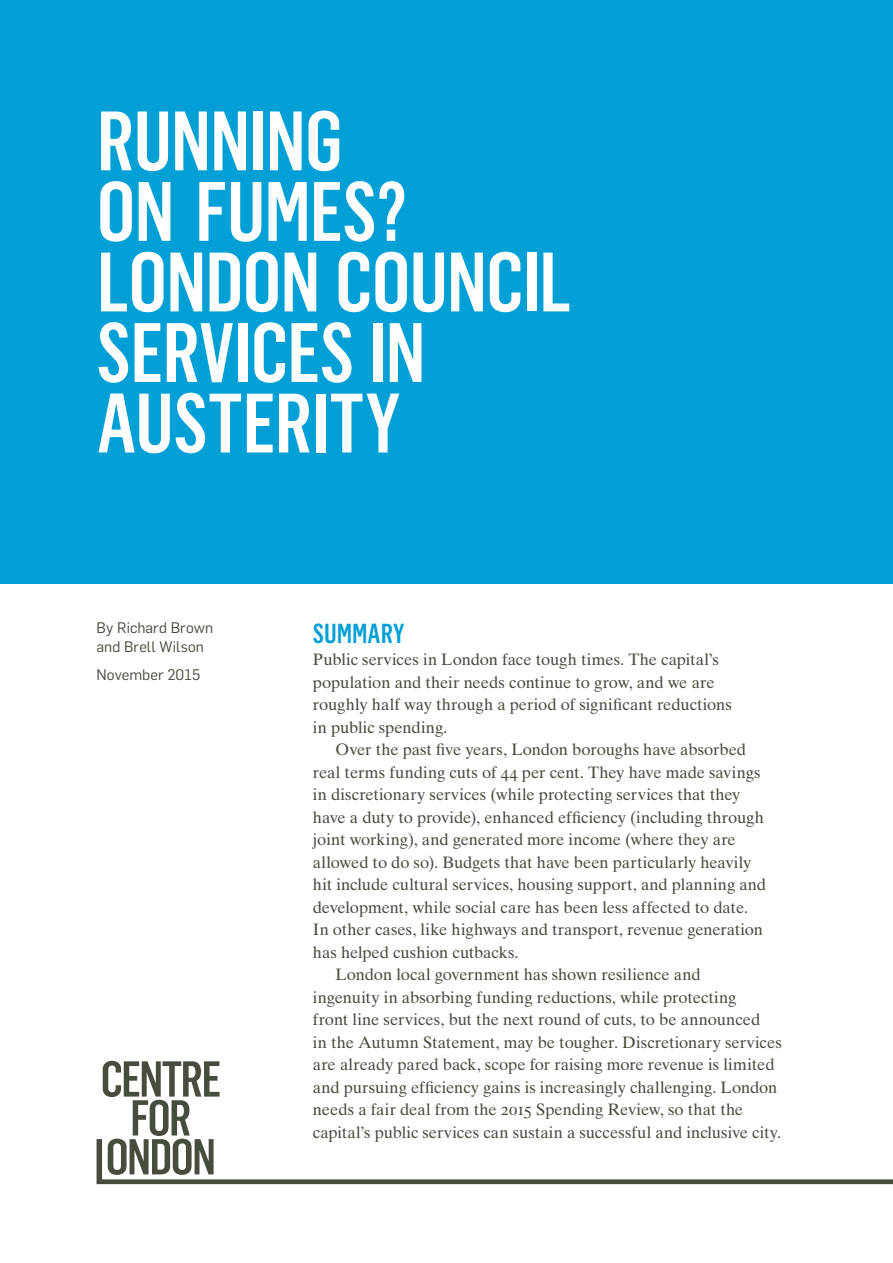
<style>
.page{position:relative;width:893px;height:1263px;background:#fff}
.page>*{position:absolute;margin:0;border:0;box-sizing:border-box;transform-origin:0 0}
.t1{font:500 condensed 82.5px/70.5px "Flama";letter-spacing:-.015em;color:#fff}
.t2{font:500 condensed 27px "Flama";letter-spacing:-.005em;color:#00a0d7}
.t3{font:16.5px/22.5px "Times Ten LT Std";letter-spacing:-.005em;color:#464c3e}
.t4{font:15px/19.5px "Flama";letter-spacing:.005em;color:#464c3e}
</style>
<div class="page">
<div style="left:0;top:0;width:893px;height:584px;background:#00a0d7"></div>
<svg style="left:97px;top:1061px;width:796px;height:123px"></svg>
<h1 class="t1" style="left:97px;top:104px;width:476px">RUNNING<br>ON FUMES?<br>LONDON COUNCIL<br>SERVICES IN<br>AUSTERITY</h1>
<p class="t4" style="left:97px;top:618px;width:118px">By Richard Brown and Brell Wilson</p>
<p class="t4" style="left:97px;top:665px;width:105px">November 2015</p>
<h2 class="t2" style="left:313px;top:618px;width:93px">SUMMARY</h2>
<p class="t3" style="left:313px;top:648px;width:421px">Public services in London face tough times. The capital’s population and their needs continue to grow, and we are roughly half way through a period of significant reductions in public spending.</p>
<p class="t3" style="left:335px;top:738px;width:412px">Over the past five years, London boroughs have absorbed</p>
<p class="t3" style="left:313px;top:761px;width:449px">real terms funding cuts of 44 per cent. They have made savings</p>
<p class="t3" style="left:313px;top:783px;width:429px">in discretionary services (while protecting services that they</p>
<p class="t3" style="left:313px;top:806px;width:453px">have a duty to provide), enhanced efficiency (including through</p>
<p class="t3" style="left:313px;top:828px;width:424px">joint working), and generated more income (where they are</p>
<p class="t3" style="left:313px;top:851px;width:440px">allowed to do so). Budgets that have been particularly heavily</p>
<p class="t3" style="left:313px;top:873px;width:455px">hit include cultural services, housing support, and planning and</p>
<p class="t3" style="left:313px;top:896px;width:437px">development, while social care has been less affected to date.</p>
<p class="t3" style="left:313px;top:918px;width:452px">In other cases, like highways and transport, revenue generation</p>
<p class="t3" style="left:313px;top:941px;width:207px">has helped cushion cutbacks.</p>
<p class="t3" style="left:335px;top:963px;width:367px">London local government has shown resilience and</p>
<p class="t3" style="left:313px;top:986px;width:425px">ingenuity in absorbing funding reductions, while protecting</p>
<p class="t3" style="left:313px;top:1008px;width:449px">front line services, but the next round of cuts, to be announced</p>
<p class="t3" style="left:313px;top:1031px;width:470px">in the Autumn Statement, may be tougher. Discretionary services</p>
<p class="t3" style="left:313px;top:1053px;width:463px">are already pared back, scope for raising more revenue is limited</p>
<p class="t3" style="left:313px;top:1076px;width:466px">and pursuing efficiency gains is increasingly challenging. London</p>
<p class="t3" style="left:313px;top:1098px;width:432px">needs a fair deal from the 2015 Spending Review, so that the</p>
<p class="t3" style="left:313px;top:1121px;width:470px">capital’s public services can sustain a successful and inclusive city.</p>
</div>
